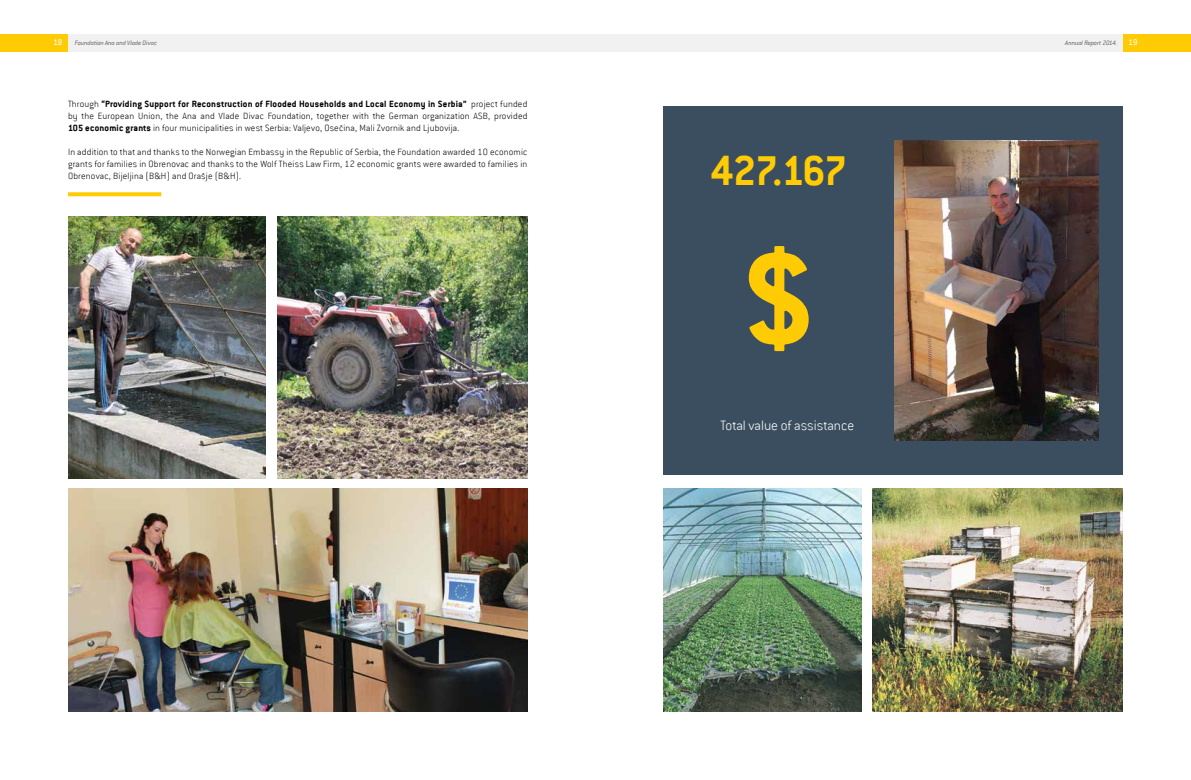
<style>
.page{position:relative;width:1191px;height:780px;background:#fff}
.page>*{position:absolute;margin:0;border:0;box-sizing:border-box;transform-origin:0 0}
.t1{font:700 45.9px "Conduit ITCBM";letter-spacing:-.035em;color:#ffcb05}
.t2{font:200 15px "Conduit ITCBM";color:#fff}
.t3{font:200 10px/12px "Conduit ITCBM";letter-spacing:.02em;color:#000;text-align:justify}
.t4{font:500 9px "Conduit ITCBM";color:#fff}
.t5{font:italic 300 7px "Conduit ITCBM";letter-spacing:-.015em;color:#58595b}
.s1{font-weight:700}
</style>
<div class="page">
<div style="left:595px;top:34px;width:528px;height:17px;background:#f1f1f2"></div>
<div style="left:68px;top:34px;width:527px;height:17px;background:#f1f1f2"></div>
<div style="left:0;top:34px;width:68px;height:17px;background:#ffcb05"></div>
<div style="left:1123px;top:34px;width:68px;height:17px;background:#ffcb05"></div>
<img style="left:68px;top:489px;width:459px;height:222px">
<img style="left:663px;top:489px;width:198px;height:222px">
<img style="left:872px;top:489px;width:251px;height:222px">
<img style="left:277px;top:217px;width:250px;height:261px">
<svg style="left:68px;top:192px;width:93px;height:4px"></svg>
<img style="left:68px;top:217px;width:198px;height:261px">
<div style="left:663px;top:106px;width:460px;height:369px;background:#3b4e60"></div>
<svg style="left:749px;top:246px;width:59px;height:105px"></svg>
<img style="left:894px;top:141px;width:204px;height:299px">
<p class="t4" style="left:53px;top:37px;width:11px">18</p>
<p class="t5" style="left:75px;top:38px;width:84px">Foundation Ana and Vlade Divac</p>
<p class="t5" style="left:1065px;top:38px;width:53px">Annual Report 2014.</p>
<p class="t4" style="left:1128px;top:37px;width:11px">19</p>
<p class="t3" style="left:68px;top:98px;width:461px">Through <span class="s1">“Providing Support for Reconstruction of Flooded Households and Local Economy in Serbia”</span> project funded by the European Union, the Ana and Vlade Divac Foundation, together with the German organization ASB, provided <span class="s1">105 economic grants</span> in four municipalities in west Serbia: Valjevo, Osečina, Mali Zvornik and Ljubovija.</p>
<p class="t3" style="left:68px;top:146px;width:461px">In addition to that and thanks to the Norwegian Embassy in the Republic of Serbia, the Foundation awarded 10 economic grants for families in Obrenovac and thanks to the Wolf Theiss Law Firm, 12 economic grants were awarded to families in Obrenovac, Bijeljina (B&amp;H) and Orašje (B&amp;H).</p>
<h1 class="t1" style="left:710px;top:143px;width:138px">427.167</h1>
<h2 class="t2" style="left:720px;top:416px;width:135px">Total value of assistance</h2>
</div>
